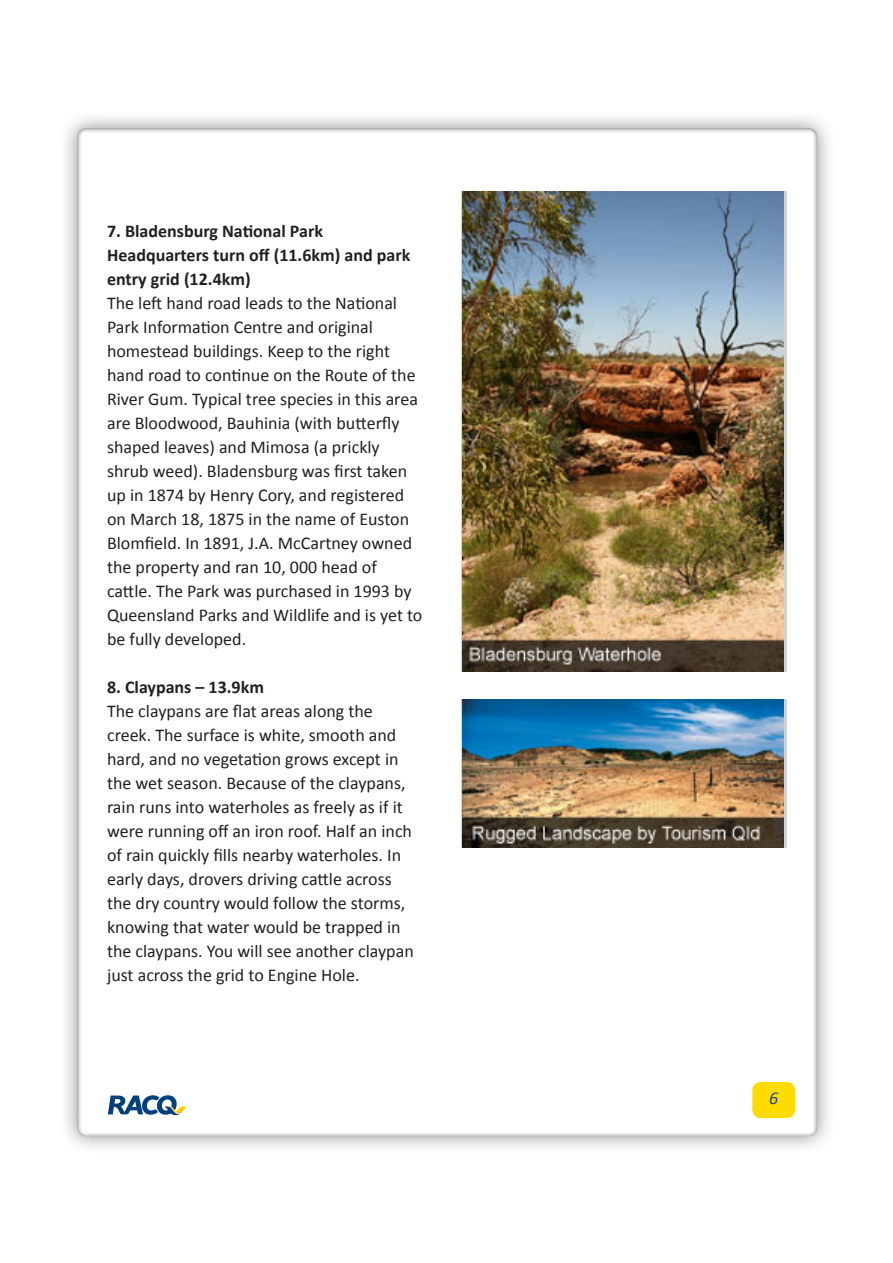
<style>
.page{position:relative;width:893px;height:1263px;background:#fff}
.page>*{position:absolute;margin:0;border:0;box-sizing:border-box;transform-origin:0 0}
.t1{font:18px/24px "Calibri";color:#231f20}
.t2{font:700 18px/24px "Calibri";color:#231f20}
.t3{font:italic 18px "Calibri";color:#253f8e}
</style>
<div class="page">
<div style="left:59px;top:110px;width:777px;height:1045px;background:#231f20;opacity:.5"></div>
<div style="left:77px;top:128px;width:741px;height:1008px;background:#fff"></div>
<div style="left:752px;top:1082px;width:43px;height:36px;background:#ffdc01;border-radius:9px"></div>
<div style="left:461px;top:699px;width:326px;height:149px;background:linear-gradient(to bottom,#d1d2d4,#d1d2d4)"></div>
<img style="left:463px;top:699px;width:321px;height:148px">
<svg style="left:108px;top:1095px;width:79px;height:20px"></svg>
<img style="left:463px;top:192px;width:321px;height:480px">
<p class="t2" style="left:107px;top:219px;width:305px">7. Bladensburg National Park<br>Headquarters turn off (11.6km) and park entry grid (12.4km)</p>
<p class="t1" style="left:107px;top:291px;width:317px">The left hand road leads to the National Park Information Centre and original homestead buildings. Keep to the right hand road to continue on the Route of the River Gum. Typical tree species in this area are Bloodwood, Bauhinia (with butterfly shaped leaves) and Mimosa (a prickly shrub weed). Bladensburg was first taken up in 1874 by Henry Cory, and registered on March 18, 1875 in the name of Euston Blomfield. In 1891, J.A. McCartney owned the property and ran 10, 000 head of cattle. The Park was purchased in 1993 by Queensland Parks and Wildlife and is yet to be fully developed.</p>
<p class="t2" style="left:107px;top:675px;width:158px">8. Claypans – 13.9km</p>
<p class="t1" style="left:107px;top:699px;width:308px">The claypans are flat areas along the creek. The surface is white, smooth and hard, and no vegetation grows except in the wet season. Because of the claypans, rain runs into waterholes as freely as if it were running off an iron roof. Half an inch of rain quickly fills nearby waterholes. In early days, drovers driving cattle across the dry country would follow the storms, knowing that water would be trapped in the claypans. You will see another claypan just across the grid to Engine Hole.</p>
<p class="t3" style="left:769px;top:1086px;width:11px">6</p>
</div>
